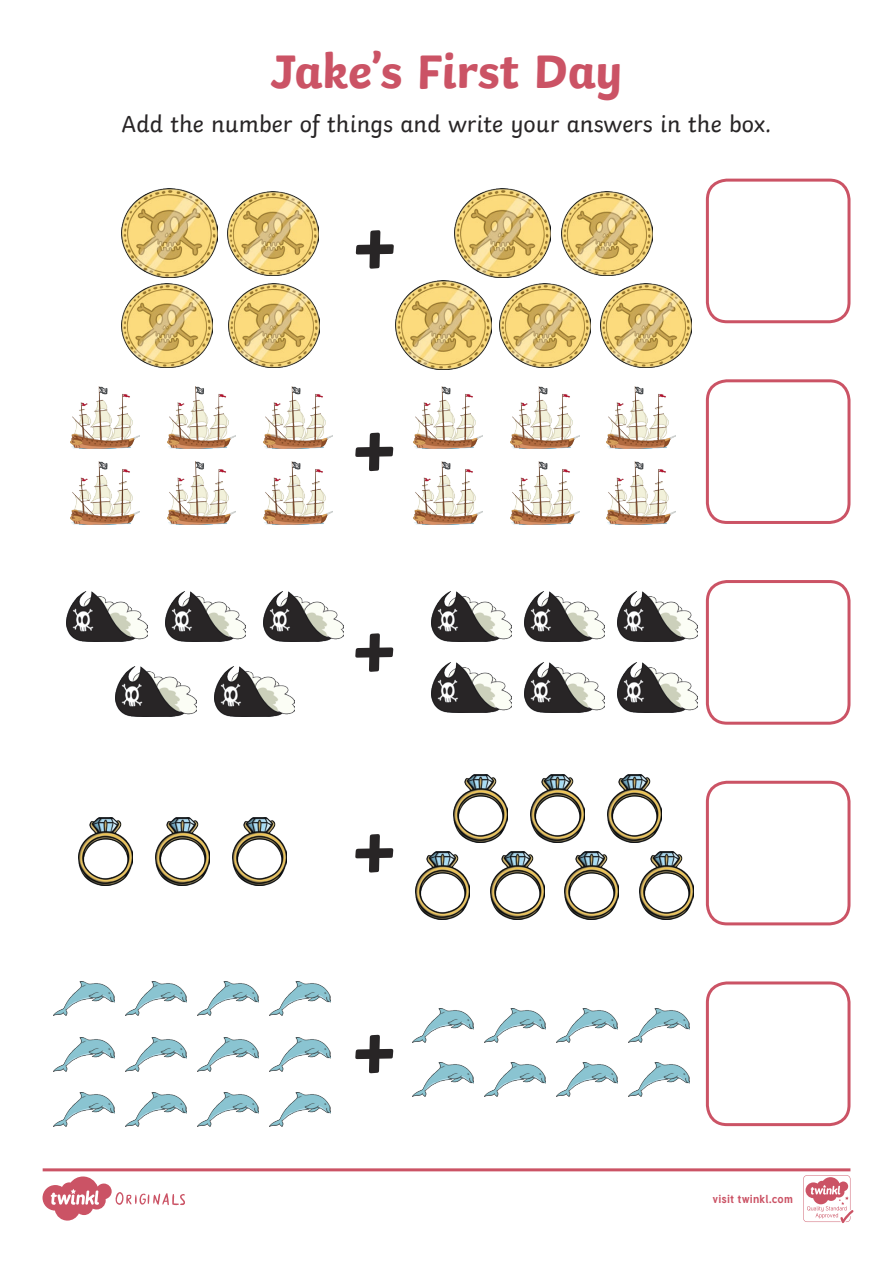
<style>
.page{position:relative;width:893px;height:1263px;background:#fff}
.page>*{position:absolute;margin:0;border:0;box-sizing:border-box;transform-origin:0 0}
.Heading_1{font:700 90px "Twinkl";color:#282526}
.Heading_1-2{font:700 49.5px "Twinkl";letter-spacing:-.01em;color:#cb5365}
.KS1_Body_Copy{font:24px "Twinkl";color:#282526}
.t1{font:700 11.4px "Tuffy";letter-spacing:.015em;color:#cb5365}
</style>
<div class="page">
<svg style="left:43px;top:1168px;width:810px;height:55px"></svg>
<div style="left:706px;top:179px;width:144px;height:144px;border:3px solid #cb5365;border-radius:20px"></div>
<div style="left:706px;top:379px;width:144px;height:145px;border:3px solid #cb5365;border-radius:20px"></div>
<div style="left:706px;top:580px;width:144px;height:145px;border:3px solid #cb5365;border-radius:20px"></div>
<div style="left:706px;top:781px;width:144px;height:144px;border:3px solid #cb5365;border-radius:20px"></div>
<div style="left:706px;top:981px;width:144px;height:145px;border:3px solid #cb5365;border-radius:20px"></div>
<img style="left:395px;top:281px;width:96px;height:88px">
<img style="left:122px;top:189px;width:96px;height:89px">
<img style="left:455px;top:189px;width:96px;height:89px">
<img style="left:122px;top:283px;width:91px;height:84px">
<img style="left:499px;top:283px;width:91px;height:84px">
<img style="left:228px;top:283px;width:91px;height:84px">
<img style="left:600px;top:283px;width:91px;height:84px">
<img style="left:228px;top:191px;width:91px;height:84px">
<img style="left:561px;top:191px;width:91px;height:84px">
<img style="left:71px;top:387px;width:69px;height:62px">
<img style="left:414px;top:387px;width:69px;height:62px">
<img style="left:71px;top:462px;width:69px;height:62px">
<img style="left:414px;top:462px;width:69px;height:62px">
<img style="left:167px;top:387px;width:69px;height:62px">
<img style="left:510px;top:387px;width:69px;height:62px">
<img style="left:167px;top:462px;width:69px;height:62px">
<img style="left:510px;top:462px;width:69px;height:62px">
<img style="left:263px;top:387px;width:69px;height:62px">
<img style="left:606px;top:387px;width:69px;height:62px">
<img style="left:263px;top:462px;width:69px;height:62px">
<img style="left:606px;top:462px;width:69px;height:62px">
<img style="left:116px;top:666px;width:80px;height:50px">
<img style="left:214px;top:666px;width:80px;height:50px">
<img style="left:67px;top:591px;width:80px;height:50px">
<img style="left:431px;top:591px;width:80px;height:50px">
<img style="left:431px;top:662px;width:80px;height:50px">
<img style="left:165px;top:591px;width:80px;height:50px">
<img style="left:524px;top:591px;width:81px;height:50px">
<img style="left:524px;top:662px;width:81px;height:50px">
<img style="left:263px;top:591px;width:80px;height:50px">
<img style="left:618px;top:591px;width:80px;height:50px">
<img style="left:618px;top:662px;width:80px;height:50px">
<img style="left:453px;top:775px;width:54px;height:68px">
<img style="left:490px;top:852px;width:54px;height:68px">
<img style="left:416px;top:852px;width:54px;height:68px">
<img style="left:530px;top:775px;width:55px;height:68px">
<img style="left:565px;top:852px;width:54px;height:68px">
<img style="left:608px;top:775px;width:54px;height:68px">
<img style="left:639px;top:852px;width:54px;height:68px">
<img style="left:78px;top:818px;width:54px;height:68px">
<img style="left:155px;top:818px;width:55px;height:68px">
<img style="left:233px;top:818px;width:54px;height:68px">
<img style="left:413px;top:1062px;width:61px;height:34px">
<img style="left:485px;top:1062px;width:61px;height:34px">
<img style="left:557px;top:1062px;width:61px;height:34px">
<img style="left:629px;top:1062px;width:61px;height:34px">
<img style="left:54px;top:1037px;width:60px;height:34px">
<img style="left:126px;top:1037px;width:60px;height:34px">
<img style="left:198px;top:1037px;width:60px;height:34px">
<img style="left:270px;top:1037px;width:60px;height:34px">
<img style="left:54px;top:1092px;width:60px;height:35px">
<img style="left:126px;top:1092px;width:60px;height:35px">
<img style="left:198px;top:1092px;width:60px;height:35px">
<img style="left:270px;top:1092px;width:60px;height:35px">
<img style="left:413px;top:1008px;width:61px;height:35px">
<img style="left:485px;top:1008px;width:61px;height:35px">
<img style="left:557px;top:1008px;width:61px;height:35px">
<img style="left:629px;top:1008px;width:61px;height:35px">
<img style="left:54px;top:982px;width:60px;height:34px">
<img style="left:126px;top:982px;width:60px;height:34px">
<img style="left:198px;top:982px;width:60px;height:34px">
<img style="left:270px;top:982px;width:60px;height:34px">
<p class="Heading_1-2" style="left:270px;top:31px;width:354px">Jake’s First Day</p>
<p class="KS1_Body_Copy" style="left:122px;top:106px;width:651px">Add the number of things and write your answers in the box.</p>
<p class="Heading_1" style="left:348px;top:174px;width:55px">+</p>
<p class="Heading_1" style="left:348px;top:377px;width:55px">+</p>
<p class="Heading_1" style="left:348px;top:578px;width:55px">+</p>
<p class="Heading_1" style="left:348px;top:778px;width:55px">+</p>
<p class="Heading_1" style="left:348px;top:979px;width:55px">+</p>
<p class="t1" style="left:712px;top:1190px;width:82px">visit twinkl.com</p>
</div>
